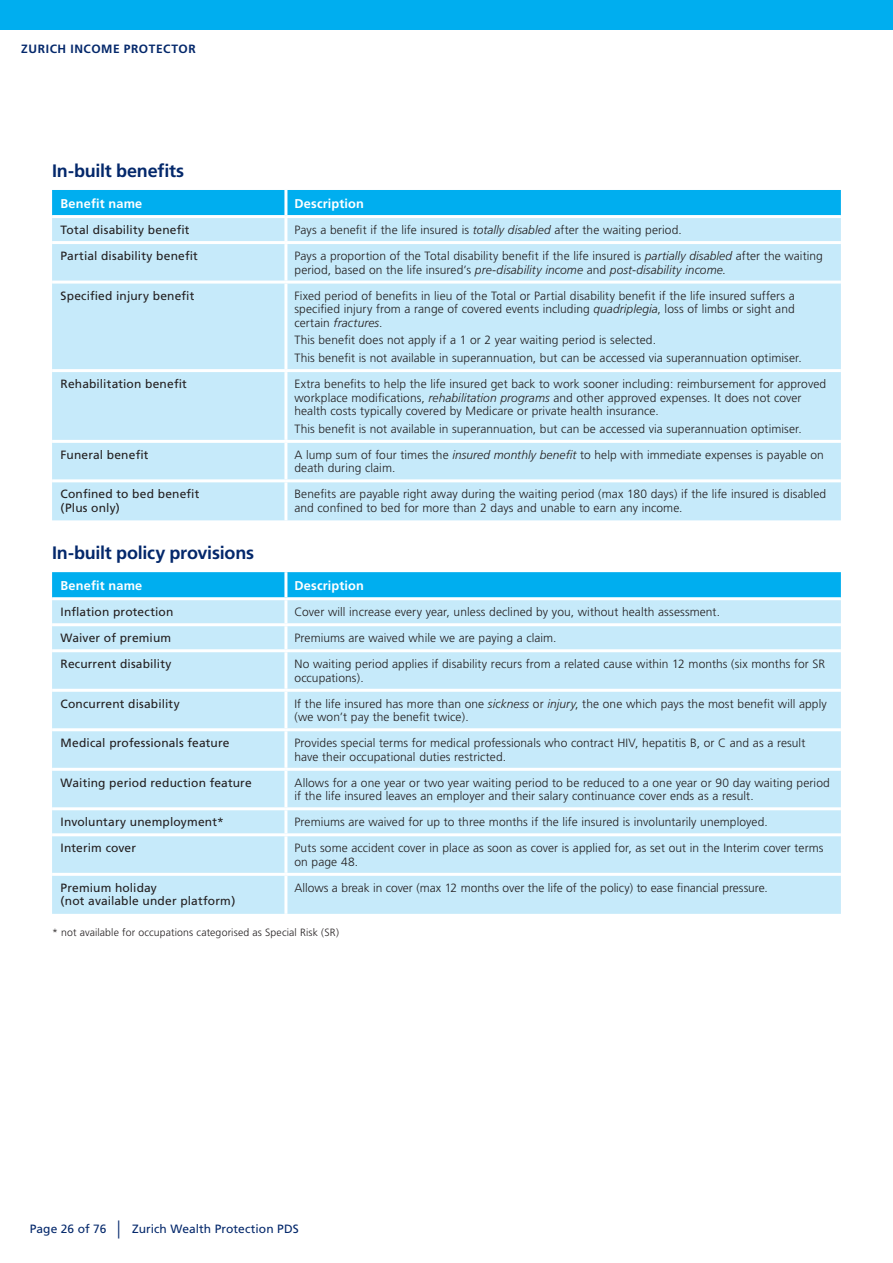
<style>
.page{position:relative;width:893px;height:1263px;background:#fff}
.page>*{position:absolute;margin:0;border:0;box-sizing:border-box;transform-origin:0 0}
.t1{font:700 18px "Frutiger";letter-spacing:-.01em;color:#04286b}
.t2{font:700 12.75px "Frutiger";letter-spacing:.015em;color:#fff}
.t3{font:300 12px/13.5px "Frutiger";letter-spacing:.005em;color:#231f20}
.t4{font:12px/13.5px "Frutiger";letter-spacing:.01em;color:#231f20}
.t5{font:12px "Frutiger";letter-spacing:.005em;color:#04286b}
.t6{font:700 12px "Frutiger";letter-spacing:.05em;color:#04286b}
.t7{font:300 10.5px "Frutiger";letter-spacing:.01em;color:#231f20}
.s1{font-style:italic}
.s2{font-size:18px}
</style>
<div class="page">
<div style="left:0;top:0;width:893px;height:30px;background:#00aeef"></div>
<div style="left:52px;top:190px;width:789px;height:25px;background:#00aeef"></div>
<div style="left:52px;top:218px;width:789px;height:302px;background:#c6eafa"></div>
<hr style="left:284px;top:190px;width:3px;height:25px;background:#fff">
<hr style="left:284px;top:218px;width:3px;height:23px;background:#fff">
<hr style="left:52px;top:241px;width:234px;height:3px;background:#fff">
<hr style="left:286px;top:241px;width:555px;height:3px;background:#fff">
<hr style="left:284px;top:244px;width:3px;height:37px;background:#fff">
<hr style="left:52px;top:281px;width:234px;height:3px;background:#fff">
<hr style="left:286px;top:281px;width:555px;height:3px;background:#fff">
<hr style="left:284px;top:284px;width:3px;height:85px;background:#fff">
<hr style="left:52px;top:369px;width:234px;height:3px;background:#fff">
<hr style="left:286px;top:369px;width:555px;height:3px;background:#fff">
<hr style="left:284px;top:372px;width:3px;height:68px;background:#fff">
<hr style="left:52px;top:440px;width:234px;height:3px;background:#fff">
<hr style="left:286px;top:440px;width:555px;height:3px;background:#fff">
<hr style="left:284px;top:443px;width:3px;height:36px;background:#fff">
<hr style="left:52px;top:479px;width:234px;height:3px;background:#fff">
<hr style="left:286px;top:479px;width:555px;height:3px;background:#fff">
<hr style="left:284px;top:482px;width:3px;height:38px;background:#fff">
<div style="left:52px;top:572px;width:789px;height:25px;background:#00aeef"></div>
<div style="left:52px;top:600px;width:789px;height:314px;background:#c6eafa"></div>
<hr style="left:284px;top:572px;width:3px;height:25px;background:#fff">
<hr style="left:284px;top:600px;width:3px;height:23px;background:#fff">
<hr style="left:52px;top:623px;width:234px;height:3px;background:#fff">
<hr style="left:286px;top:623px;width:555px;height:3px;background:#fff">
<hr style="left:284px;top:626px;width:3px;height:23px;background:#fff">
<hr style="left:52px;top:649px;width:234px;height:3px;background:#fff">
<hr style="left:286px;top:649px;width:555px;height:3px;background:#fff">
<hr style="left:284px;top:652px;width:3px;height:37px;background:#fff">
<hr style="left:52px;top:689px;width:234px;height:3px;background:#fff">
<hr style="left:286px;top:689px;width:555px;height:3px;background:#fff">
<hr style="left:284px;top:692px;width:3px;height:36px;background:#fff">
<hr style="left:52px;top:728px;width:234px;height:3px;background:#fff">
<hr style="left:286px;top:728px;width:555px;height:3px;background:#fff">
<hr style="left:284px;top:731px;width:3px;height:37px;background:#fff">
<hr style="left:284px;top:771px;width:3px;height:36px;background:#fff">
<hr style="left:284px;top:810px;width:3px;height:23px;background:#fff">
<hr style="left:284px;top:836px;width:3px;height:37px;background:#fff">
<hr style="left:52px;top:873px;width:234px;height:3px;background:#fff">
<hr style="left:286px;top:873px;width:555px;height:3px;background:#fff">
<hr style="left:284px;top:876px;width:3px;height:38px;background:#fff">
<hr style="left:52px;top:768px;width:234px;height:3px;background:#fff">
<hr style="left:286px;top:768px;width:555px;height:3px;background:#fff">
<hr style="left:52px;top:807px;width:234px;height:3px;background:#fff">
<hr style="left:286px;top:807px;width:555px;height:3px;background:#fff">
<hr style="left:52px;top:833px;width:234px;height:3px;background:#fff">
<hr style="left:286px;top:833px;width:555px;height:3px;background:#fff">
<p class="t6" style="left:21px;top:42px;width:176px">ZURICH INCOME PROTECTOR</p>
<h1 class="t1" style="left:52px;top:160px;width:134px">In-built benefits</h1>
<p class="t2" style="left:61px;top:196px;width:83px">Benefit name</p>
<p class="t2" style="left:294px;top:196px;width:71px">Description</p>
<p class="t4" style="left:61px;top:223px;width:131px">Total disability benefit</p>
<p class="t3" style="left:294px;top:223px;width:389px">Pays a benefit if the life insured is <span class="s1">totally disabled</span> after the waiting period.</p>
<p class="t4" style="left:61px;top:249px;width:139px">Partial disability benefit</p>
<p class="t3" style="left:294px;top:249px;width:530px">Pays a proportion of the Total disability benefit if the life insured is <span class="s1">partially disabled</span> after the waiting period, based on the life insured’s <span class="s1">pre-disability income</span> and <span class="s1">post-disability income.</span></p>
<p class="t4" style="left:61px;top:289px;width:135px">Specified injury benefit</p>
<p class="t3" style="left:294px;top:289px;width:502px;text-align:justify">Fixed period of benefits in lieu of the Total or Partial disability benefit if the life insured suffers a specified injury from a range of covered events including <span class="s1">quadriplegia</span>, loss of limbs or sight and certain <span class="s1">fractures</span>.</p>
<p class="t3" style="left:294px;top:331px;width:509px;line-height:17.7px">This benefit does not apply if a 1 or 2 year waiting period is selected.<br>This benefit is not available in superannuation, but can be accessed via superannuation optimiser.</p>
<p class="t4" style="left:61px;top:377px;width:128px">Rehabilitation benefit</p>
<p class="t3" style="left:294px;top:377px;width:533px">Extra benefits to help the life insured get back to work sooner including: reimbursement for approved workplace modifications, <span class="s1">rehabilitation programs</span> and other approved expenses. It does not cover health costs typically covered by Medicare or private health insurance.</p>
<p class="t3" style="left:294px;top:422px;width:509px">This benefit is not available in superannuation, but can be accessed via superannuation optimiser.</p>
<p class="t4" style="left:61px;top:448px;width:89px">Funeral benefit</p>
<p class="t3" style="left:294px;top:448px;width:531px">A lump sum of four times the <span class="s1">insured monthly benefit</span> to help with immediate expenses is payable on death during claim.</p>
<p class="t4" style="left:61px;top:487px;width:140px">Confined to bed benefit (Plus only)</p>
<p class="t3" style="left:294px;top:488px;width:533px">Benefits are payable right away during the waiting period (max 180 days) if the life insured is disabled and confined to bed for more than 2 days and unable to earn any income.</p>
<h1 class="t1" style="left:52px;top:543px;width:204px">In-built policy provisions</h1>
<p class="t2" style="left:61px;top:578px;width:83px">Benefit name</p>
<p class="t2" style="left:294px;top:578px;width:71px">Description</p>
<p class="t4" style="left:61px;top:605px;width:114px">Inflation protection</p>
<p class="t3" style="left:294px;top:605px;width:427px">Cover will increase every year, unless declined by you, without health assessment.</p>
<p class="t4" style="left:61px;top:631px;width:112px">Waiver of premium</p>
<p class="t3" style="left:294px;top:631px;width:264px">Premiums are waived while we are paying a claim.</p>
<p class="t4" style="left:61px;top:657px;width:112px">Recurrent disability</p>
<p class="t3" style="left:294px;top:657px;width:532px">No waiting period applies if disability recurs from a related cause within 12 months (six months for SR occupations).</p>
<p class="t4" style="left:61px;top:697px;width:121px">Concurrent disability</p>
<p class="t3" style="left:294px;top:697px;width:534px">If the life insured has more than one <span class="s1">sickness</span> or <span class="s1">injury</span>, the one which pays the most benefit will apply (we won’t pay the benefit twice).</p>
<p class="t4" style="left:61px;top:736px;width:170px">Medical professionals feature</p>
<p class="t3" style="left:294px;top:736px;width:512px">Provides special terms for medical professionals who contract HIV, hepatitis B, or C and as a result have their occupational duties restricted.</p>
<p class="t4" style="left:61px;top:776px;width:193px">Waiting period reduction feature</p>
<p class="t3" style="left:294px;top:776px;width:537px">Allows for a one year or two year waiting period to be reduced to a one year or 90 day waiting period if the life insured leaves an employer and their salary continuance cover ends as a result.</p>
<p class="t4" style="left:61px;top:815px;width:165px">Involuntary unemployment*</p>
<p class="t3" style="left:294px;top:815px;width:475px">Premiums are waived for up to three months if the life insured is involuntarily unemployed.</p>
<p class="t4" style="left:61px;top:841px;width:77px">Interim cover</p>
<p class="t3" style="left:294px;top:841px;width:531px">Puts some accident cover in place as soon as cover is applied for, as set out in the Interim cover terms on page 48.</p>
<p class="t4" style="left:61px;top:881px;width:176px">Premium holiday<br>(not available under platform)</p>
<p class="t3" style="left:294px;top:881px;width:475px">Allows a break in cover (max 12 months over the life of the policy) to ease financial pressure.</p>
<p class="t7" style="left:52px;top:927px;width:288px">* not available for occupations categorised as Special Risk (SR)</p>
<p class="t5" style="left:30px;top:1222px;width:271px">Page 26 of 76 <span class="s2">|</span> Zurich Wealth Protection PDS</p>
</div>
